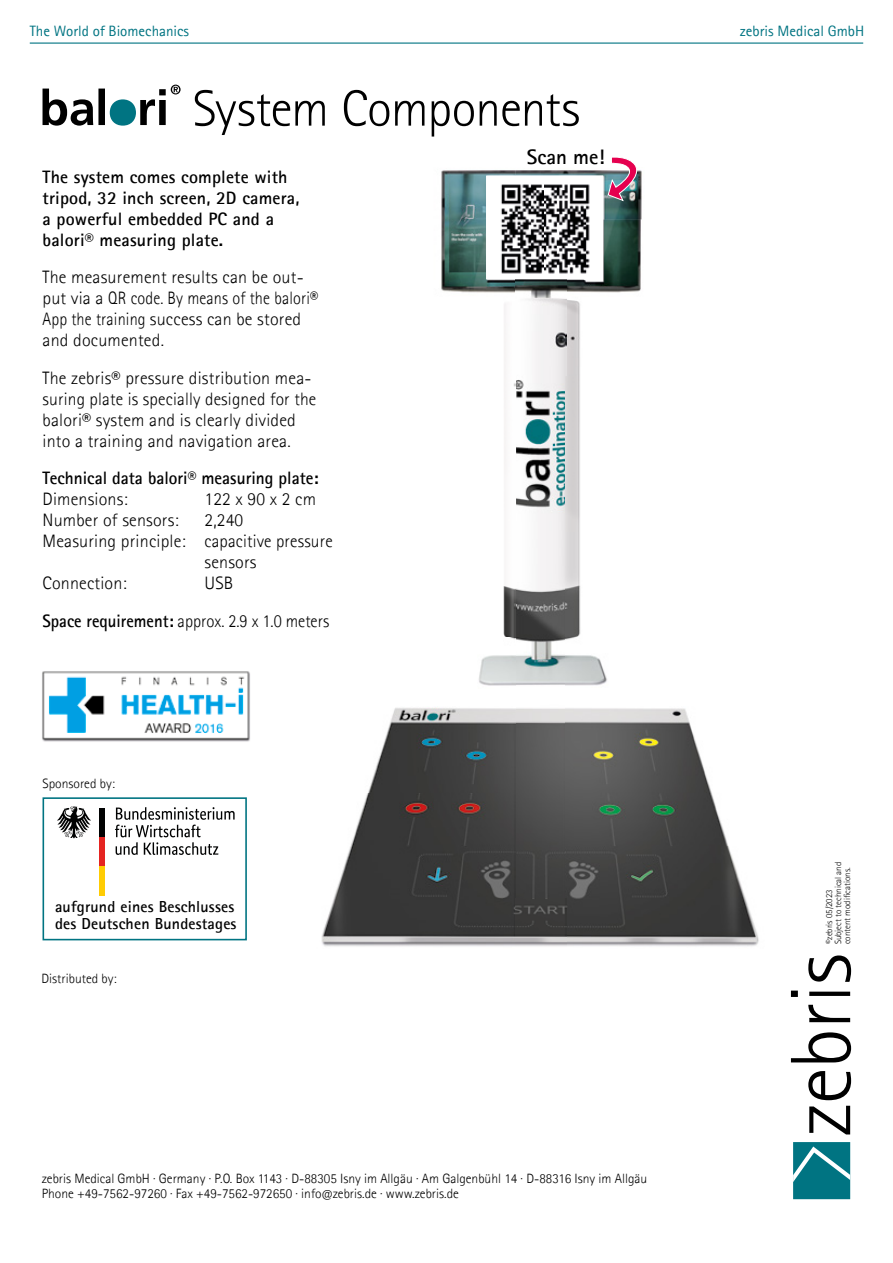
<style>
.page{position:relative;width:893px;height:1263px;background:#fff}
.page>*{position:absolute;margin:0;border:0;box-sizing:border-box;transform-origin:0 0}
.t1{font:300 51px "Rotis Sans Serif Pro";letter-spacing:-.015em;color:#000}
.t2{font:700 21px "Rotis Sans Serif Pro";color:#000}
.t3{font:300 18px/21px "Rotis Sans Serif Pro";letter-spacing:.01em;color:#000}
.t4{font:700 18px/21px "Rotis Sans Serif Pro";letter-spacing:.01em;color:#000}
.t5{font:700 18px "Rotis Sans Serif Pro";letter-spacing:.01em;color:#000;scale:.96 1}
.t6{font:700 16.05px/17.5px "Rotis Sans Serif Pro";letter-spacing:.01em;color:#000}
.t7{font:15px "Rotis Sans Serif Pro";color:#007482}
.t8{font:300 13.5px/15px "Rotis Sans Serif Pro";color:#000}
.t9{font:300 9px/9px "Rotis Sans Serif Pro";color:#000}
.s1{font-weight:700}
</style>
<div class="page">
<img style="left:42px;top:671px;width:208px;height:71px">
<img style="left:321px;top:170px;width:194px;height:777px">
<img style="left:566px;top:281px;width:193px;height:665px">
<img style="left:515px;top:281px;width:51px;height:665px">
<hr style="left:30px;top:43px;width:833px;height:1px;background:#007482">
<svg style="left:793px;top:1142px;width:57px;height:57px;background:#1b828f"></svg>
<svg style="left:791px;top:955px;width:60px;height:179px"></svg>
<svg style="left:486px;top:157px;width:156px;height:124px"></svg>
<svg style="left:115px;top:807px;width:120px;height:48px"></svg>
<svg style="left:57px;top:806px;width:34px;height:32px"></svg>
<div style="left:100px;top:808px;width:5px;height:29px;background:#010202"></div>
<div style="left:100px;top:837px;width:5px;height:29px;background:#e52421"></div>
<div style="left:100px;top:866px;width:5px;height:30px;background:#ffcc03"></div>
<div style="left:43px;top:797px;width:204px;height:143px;border:2px solid #007482"></div>
<svg style="left:140px;top:85px;width:41px;height:40px"></svg>
<div style="left:110px;top:99px;width:26px;height:27px;background:#007482;border-radius:50%"></div>
<svg style="left:43px;top:89px;width:62px;height:37px"></svg>
<p class="t7" style="left:30px;top:22px;width:161px">The World of Biomechanics</p>
<p class="t7" style="left:740px;top:22px;width:126px">zebris Medical GmbH</p>
<h1 class="t1" style="left:193px;top:79px;width:389px">System Components</h1>
<p class="t4" style="left:43px;top:166px;width:258px">The system comes complete with tripod, 32 inch screen, 2D camera, a powerful embedded PC and a balori® measuring plate.</p>
<p class="t3" style="left:43px;top:267px;width:277px">The measurement results can be out&shy;put via a QR code. By means of the balori®<br>App the training success can be stored and documented.</p>
<p class="t3" style="left:43px;top:367px;width:275px">The zebris® pressure distribution mea&shy;suring plate is specially designed for the balori® system and is clearly divided into a training and navigation area.</p>
<p class="t5" style="left:43px;top:467px;width:289px">Technical data balori® measuring plate:</p>
<p class="t3" style="left:43px;top:489px;width:87px">Dimensions:</p>
<p class="t3" style="left:205px;top:489px;width:113px">122 x 90 x 2 cm</p>
<p class="t3" style="left:43px;top:510px;width:138px">Number of sensors:</p>
<p class="t3" style="left:205px;top:510px;width:40px">2,240</p>
<p class="t3" style="left:43px;top:531px;width:292px">Measuring principle: capacitive pressure</p>
<p class="t3" style="left:205px;top:552px;width:54px">sensors</p>
<p class="t3" style="left:43px;top:573px;width:86px">Connection:</p>
<p class="t3" style="left:43px;top:565px;width:288px;line-height:37.5px;text-indent:162px">USB<br><span class="s1">Space requirement:</span> approx. 2.9 x 1.0 meters</p>
<p class="t8" style="left:43px;top:776px;width:74px">Sponsored by:</p>
<p class="t6" style="left:55px;top:897px;width:183px">aufgrund eines Beschlusses des Deutschen Bundestages</p>
<p class="t8" style="left:42px;top:971px;width:77px">Distributed by:</p>
<p class="t2" style="left:527px;top:143px;width:79px">Scan me!</p>
<p class="t8" style="left:42px;top:1171px;width:607px">zebris Medical GmbH · Germany · P.O. Box 1143 · D-88305 Isny im Allgäu · Am Galgenbühl 14 · D-88316 Isny im Allgäu<br>Phone +49-7562-97260 · Fax +49-7562-972650 · info@zebris.de · www.zebris.de</p>
<p class="t9" style="left:825px;top:944px;width:84px;rotate:-90deg">©zebris 05/2023<br>Subject to technical and content modifications.</p>
</div>
